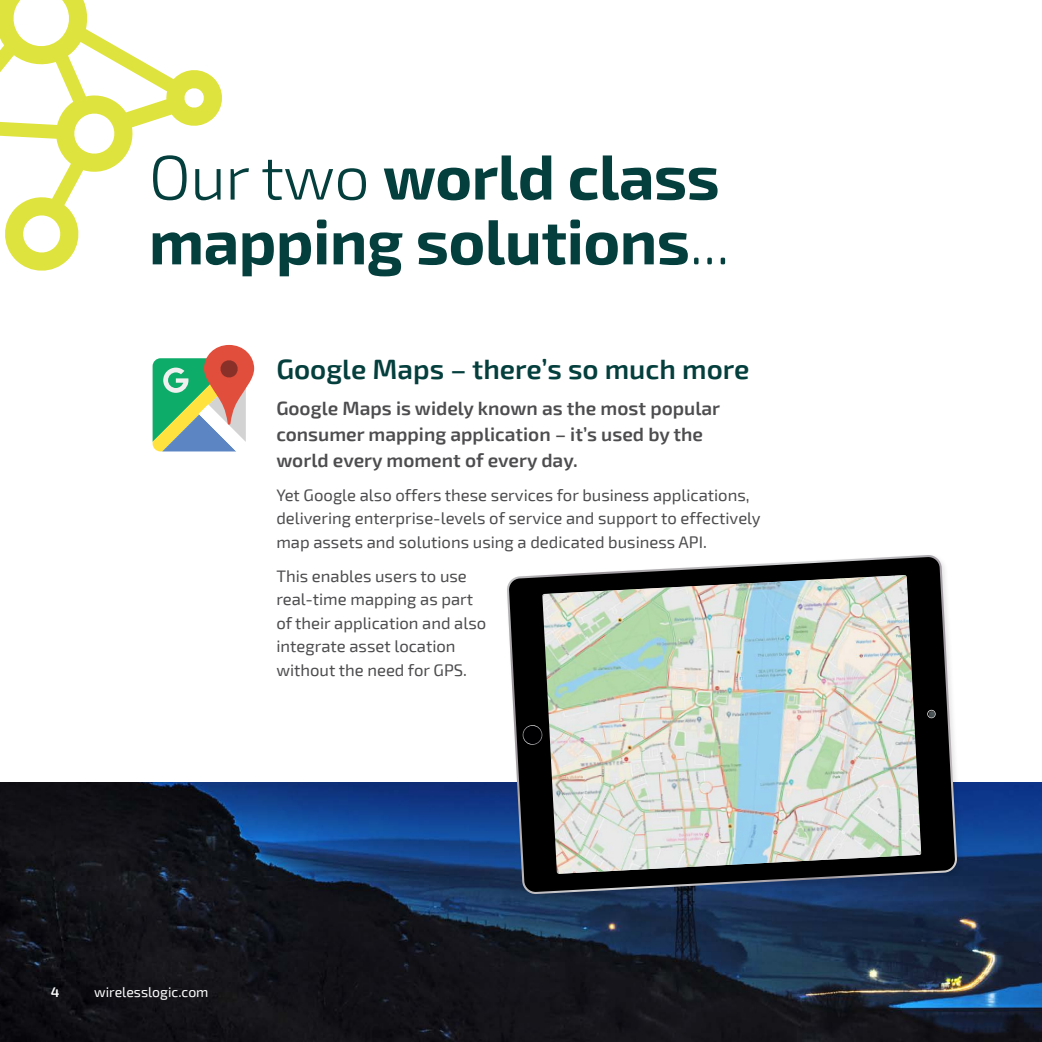
<style>
.page{position:relative;width:1042px;height:1042px;background:#fff}
.page>*{position:absolute;margin:0;border:0;box-sizing:border-box;transform-origin:0 0}
.t1{font:700 63px/64.8px "Exo 2";letter-spacing:-.01em;color:#043f3d}
.t2{font:600 28px "Exo 2";color:#043f3d}
.t3{font:600 19.25px/26.2px "Exo 2";color:#4d4d4f}
.t4{font:16.62px/23.6px "Exo 2";color:#4d4d4f}
.t5{font:14px "Exo 2";color:#fff}
.t6{font:600 14px "Exo 2";color:#fff}
.s1{font-weight:300}
</style>
<div class="page">
<svg style="left:153px;top:345px;width:101px;height:106px"></svg>
<svg style="left:0;top:0;width:222px;height:271px"></svg>
<img style="left:0;top:782px;width:1042px;height:260px">
<div style="left:505px;top:552px;width:459px;height:349px;background:#000;opacity:.1"></div>
<svg style="left:506px;top:555px;width:451px;height:339px"></svg>
<svg style="left:509px;top:557px;width:446px;height:335px;fill:#000"></svg>
<svg style="left:522px;top:725px;width:20px;height:20px"></svg>
<div style="left:523px;top:725px;width:19px;height:19px;background:#000002;border-radius:50%"></div>
<svg style="left:927px;top:710px;width:9px;height:8px"></svg>
<img style="left:542px;top:575px;width:379px;height:299px">
<h1 class="t1" style="left:149px;top:146px;width:582px"><span class="s1">Our two</span> world class mapping solutions<span class="s1">...</span></h1>
<h2 class="t2" style="left:276px;top:352px;width:475px">Google Maps – there’s so much more</h2>
<p class="t3" style="left:276px;top:395px;width:445px">Google Maps is widely known as the most popular consumer mapping application – it’s used by the world every moment of every day.</p>
<p class="t4" style="left:276px;top:483px;width:486px">Yet Google also offers these services for business applications, delivering enterprise-levels of service and support to effectively map assets and solutions using a dedicated business API.</p>
<p class="t4" style="left:276px;top:564px;width:211px">This enables users to use real-time mapping as part of their application and also integrate asset location without the need for GPS.</p>
<p class="t6" style="left:51px;top:984px;width:10px">4</p>
<p class="t5" style="left:94px;top:984px;width:116px">wirelesslogic.com</p>
</div>
